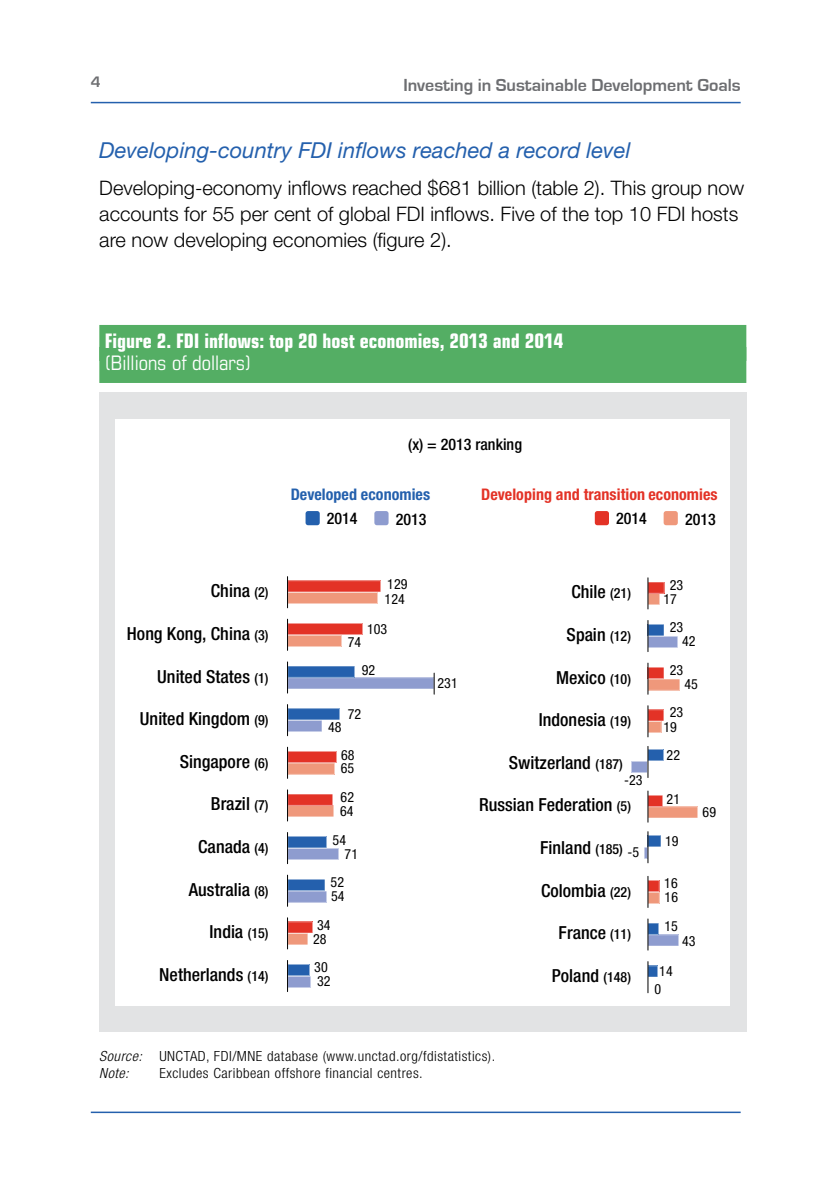
<style>
.page{position:relative;width:840px;height:1191px;background:#fff}
.page>*{position:absolute;margin:0;border:0;box-sizing:border-box;transform-origin:0 0}
.t1{font:italic 22px "Helvetica Neue LT Std";color:#2460ad}
.t2{font:300 20px/26px "Helvetica Neue LT Std";color:#000}
.t3{font:700 condensed 20px "Eurostile LT Std";color:#fff}
.t4{font:condensed 20px "Eurostile LT Std";color:#fff}
.t5{font:500 condensed 18px "Helvetica Neue LT Std";color:#000}
.t6{font:700 18px "Eurostile";color:#6d6e71}
.t7{font:700 condensed 16px "Helvetica Neue LT Std";letter-spacing:.005em;color:#e33226}
.t8{font:500 condensed 16px "Helvetica Neue LT Std";color:#000}
.t9{font:700 condensed 16px "Helvetica Neue LT Std";letter-spacing:.005em;color:#2460ad}
.t10{font:300 condensed 14px/17px "Helvetica Neue LT Std";letter-spacing:.035em;color:#000;scale:1.05 1}
.t11{font:condensed 14px "Helvetica Neue LT Std";letter-spacing:.005em;color:#000}
.t12{font:600 14px "Eurostile LT Std";color:#6d6e71}
.s1{font-size:14px}
.s2{font-style:italic}
</style>
<div class="page">
<hr style="left:91px;top:102px;width:649px;height:1px;background:#2460ad">
<hr style="left:91px;top:1111px;width:649px;height:2px;background:#2460ad">
<div style="left:99px;top:325px;width:647px;height:36px;background:#54ae64"></div>
<div style="left:99px;top:347px;width:647px;height:36px;background:#54ae64"></div>
<div style="left:99px;top:393px;width:647px;height:639px;background:#e2e3e4"></div>
<div style="left:115px;top:419px;width:614px;height:587px;background:#fff"></div>
<div style="left:305px;top:511px;width:14px;height:14px;background:#2460ad;border-radius:3px"></div>
<div style="left:374px;top:511px;width:14px;height:14px;background:#8e9ccf;border-radius:3px"></div>
<div style="left:594px;top:511px;width:14px;height:14px;background:#e33226;border-radius:3px"></div>
<div style="left:663px;top:511px;width:14px;height:14px;background:#ef987b;border-radius:3px"></div>
<svg style="left:648px;top:880px;width:11px;height:23px"></svg>
<svg style="left:648px;top:795px;width:49px;height:23px"></svg>
<svg style="left:648px;top:709px;width:15px;height:24px"></svg>
<svg style="left:648px;top:667px;width:31px;height:23px"></svg>
<svg style="left:648px;top:582px;width:16px;height:23px"></svg>
<svg style="left:288px;top:921px;width:24px;height:24px"></svg>
<svg style="left:288px;top:794px;width:46px;height:23px"></svg>
<svg style="left:288px;top:751px;width:48px;height:23px"></svg>
<svg style="left:288px;top:623px;width:74px;height:23px;background:#ec7a6b"></svg>
<svg style="left:288px;top:580px;width:92px;height:24px;background:#ea715f"></svg>
<svg style="left:648px;top:965px;width:9px;height:12px"></svg>
<svg style="left:648px;top:922px;width:30px;height:24px"></svg>
<svg style="left:644px;top:835px;width:16px;height:23px"></svg>
<svg style="left:631px;top:749px;width:32px;height:23px"></svg>
<svg style="left:648px;top:624px;width:29px;height:24px"></svg>
<svg style="left:288px;top:964px;width:23px;height:23px"></svg>
<svg style="left:288px;top:879px;width:39px;height:23px"></svg>
<svg style="left:288px;top:836px;width:50px;height:23px"></svg>
<svg style="left:288px;top:708px;width:52px;height:24px"></svg>
<hr style="left:287px;top:576px;width:1px;height:32px;background:#000">
<hr style="left:287px;top:619px;width:1px;height:31px;background:#000">
<hr style="left:287px;top:662px;width:1px;height:31px;background:#000">
<svg style="left:287px;top:666px;width:147px;height:28px"></svg>
<hr style="left:287px;top:704px;width:1px;height:31px;background:#000">
<hr style="left:287px;top:747px;width:1px;height:31px;background:#000">
<hr style="left:287px;top:790px;width:1px;height:31px;background:#000">
<hr style="left:287px;top:832px;width:1px;height:31px;background:#000">
<hr style="left:287px;top:875px;width:1px;height:31px;background:#000">
<hr style="left:287px;top:917px;width:1px;height:32px;background:#000">
<hr style="left:287px;top:960px;width:1px;height:31px;background:#000">
<hr style="left:647px;top:578px;width:1px;height:31px;background:#000">
<hr style="left:647px;top:620px;width:1px;height:31px;background:#000">
<hr style="left:647px;top:663px;width:1px;height:31px;background:#000">
<hr style="left:647px;top:705px;width:1px;height:32px;background:#000">
<hr style="left:647px;top:746px;width:1px;height:31px;background:#000">
<hr style="left:647px;top:791px;width:1px;height:31px;background:#000">
<hr style="left:647px;top:831px;width:1px;height:32px;background:#000">
<hr style="left:647px;top:876px;width:1px;height:31px;background:#000">
<hr style="left:647px;top:919px;width:1px;height:31px;background:#000">
<hr style="left:647px;top:961px;width:1px;height:31px;background:#000">
<p class="t12" style="left:91px;top:73px;width:11px">4</p>
<p class="t6" style="left:403px;top:76px;width:338px">Investing in Sustainable Development Goals</p>
<p class="t1" style="left:99px;top:136px;width:532px">Developing-country FDI inflows reached a record level</p>
<p class="t2" style="left:99px;top:174px;width:646px">Developing-economy inflows reached $681 billion (table 2). This group now accounts for 55 per cent of global FDI inflows. Five of the top 10 FDI hosts are now developing economies (figure 2).</p>
<p class="t3" style="left:105px;top:329px;width:460px">Figure 2. FDI inflows: top 20 host economies, 2013 and 2014</p>
<p class="t4" style="left:105px;top:351px;width:148px">(Billions of dollars)</p>
<p class="t8" style="left:408px;top:434px;width:115px">(x) = 2013 ranking</p>
<p class="t9" style="left:290px;top:484px;width:141px">Developed economies</p>
<p class="t7" style="left:481px;top:484px;width:238px">Developing and transition economies</p>
<p class="t8" style="left:326px;top:508px;width:32px">2014</p>
<p class="t8" style="left:395px;top:510px;width:32px">2013</p>
<p class="t8" style="left:615px;top:508px;width:32px">2014</p>
<p class="t8" style="left:684px;top:510px;width:32px">2013</p>
<p class="t5" style="left:211px;top:580px;width:59px">China <span class="s1">(2)</span></p>
<p class="t11" style="left:387px;top:575px;width:22px">129</p>
<p class="t11" style="left:384px;top:591px;width:22px">124</p>
<p class="t5" style="left:571px;top:581px;width:61px">Chile <span class="s1">(21)</span></p>
<p class="t11" style="left:669px;top:577px;width:15px">23</p>
<p class="t11" style="left:663px;top:591px;width:15px">17</p>
<p class="t5" style="left:127px;top:623px;width:143px">Hong Kong, China <span class="s1">(3)</span></p>
<p class="t11" style="left:367px;top:620px;width:22px">103</p>
<p class="t11" style="left:347px;top:633px;width:15px">74</p>
<p class="t5" style="left:566px;top:624px;width:66px">Spain <span class="s1">(12)</span></p>
<p class="t11" style="left:669px;top:619px;width:15px">23</p>
<p class="t11" style="left:681px;top:633px;width:15px">42</p>
<p class="t5" style="left:157px;top:665px;width:113px">United States <span class="s1">(1)</span></p>
<p class="t11" style="left:361px;top:662px;width:15px">92</p>
<p class="t11" style="left:437px;top:675px;width:22px">231</p>
<p class="t5" style="left:555px;top:666px;width:76px">Mexico <span class="s1">(10)</span></p>
<p class="t11" style="left:669px;top:662px;width:15px">23</p>
<p class="t11" style="left:684px;top:676px;width:15px">45</p>
<p class="t5" style="left:140px;top:708px;width:130px">United Kingdom <span class="s1">(9)</span></p>
<p class="t11" style="left:347px;top:706px;width:15px">72</p>
<p class="t11" style="left:328px;top:718px;width:15px">48</p>
<p class="t5" style="left:538px;top:709px;width:94px">Indonesia <span class="s1">(19)</span></p>
<p class="t11" style="left:669px;top:704px;width:15px">23</p>
<p class="t11" style="left:663px;top:718px;width:15px">19</p>
<p class="t5" style="left:180px;top:750px;width:90px">Singapore <span class="s1">(6)</span></p>
<p class="t11" style="left:341px;top:747px;width:15px">68</p>
<p class="t11" style="left:340px;top:760px;width:15px">65</p>
<p class="t5" style="left:508px;top:751px;width:115px">Switzerland <span class="s1">(187)</span></p>
<p class="t11" style="left:623px;top:772px;width:20px">-23</p>
<p class="t11" style="left:666px;top:747px;width:15px">22</p>
<p class="t5" style="left:211px;top:793px;width:59px">Brazil <span class="s1">(7)</span></p>
<p class="t11" style="left:340px;top:788px;width:15px">62</p>
<p class="t11" style="left:340px;top:802px;width:15px">64</p>
<p class="t5" style="left:479px;top:794px;width:153px">Russian Federation <span class="s1">(5)</span></p>
<p class="t11" style="left:666px;top:791px;width:15px">21</p>
<p class="t11" style="left:702px;top:804px;width:15px">69</p>
<p class="t5" style="left:198px;top:836px;width:72px">Canada <span class="s1">(4)</span></p>
<p class="t11" style="left:332px;top:832px;width:15px">54</p>
<p class="t11" style="left:344px;top:845px;width:15px">71</p>
<p class="t5" style="left:540px;top:837px;width:84px">Finland <span class="s1">(185)</span></p>
<p class="t11" style="left:627px;top:844px;width:13px">-5</p>
<p class="t11" style="left:664px;top:832px;width:15px">19</p>
<p class="t5" style="left:189px;top:878px;width:81px">Australia <span class="s1">(8)</span></p>
<p class="t11" style="left:330px;top:874px;width:15px">52</p>
<p class="t11" style="left:331px;top:888px;width:15px">54</p>
<p class="t5" style="left:540px;top:879px;width:91px">Colombia <span class="s1">(22)</span></p>
<p class="t11" style="left:664px;top:875px;width:15px">16</p>
<p class="t11" style="left:664px;top:889px;width:15px">16</p>
<p class="t5" style="left:209px;top:921px;width:60px">India <span class="s1">(15)</span></p>
<p class="t11" style="left:317px;top:917px;width:15px">34</p>
<p class="t11" style="left:313px;top:930px;width:15px">28</p>
<p class="t5" style="left:558px;top:922px;width:74px">France <span class="s1">(11)</span></p>
<p class="t11" style="left:664px;top:917px;width:15px">15</p>
<p class="t11" style="left:681px;top:933px;width:15px">43</p>
<p class="t5" style="left:159px;top:963px;width:111px">Netherlands <span class="s1">(14)</span></p>
<p class="t11" style="left:314px;top:959px;width:15px">30</p>
<p class="t11" style="left:317px;top:973px;width:15px">32</p>
<p class="t5" style="left:551px;top:964px;width:81px">Poland <span class="s1">(148)</span></p>
<p class="t11" style="left:659px;top:962px;width:15px">14</p>
<p class="t11" style="left:654px;top:980px;width:8px">0</p>
<p class="t10" style="left:99px;top:1047px;width:378px"><span class="s2">Source:</span> UNCTAD, FDI/MNE database (www.unctad.org/fdistatistics).<br><span class="s2">Note:</span></p>
<p class="t10" style="left:159px;top:1064px;width:252px">Excludes Caribbean offshore financial centres.</p>
</div>
